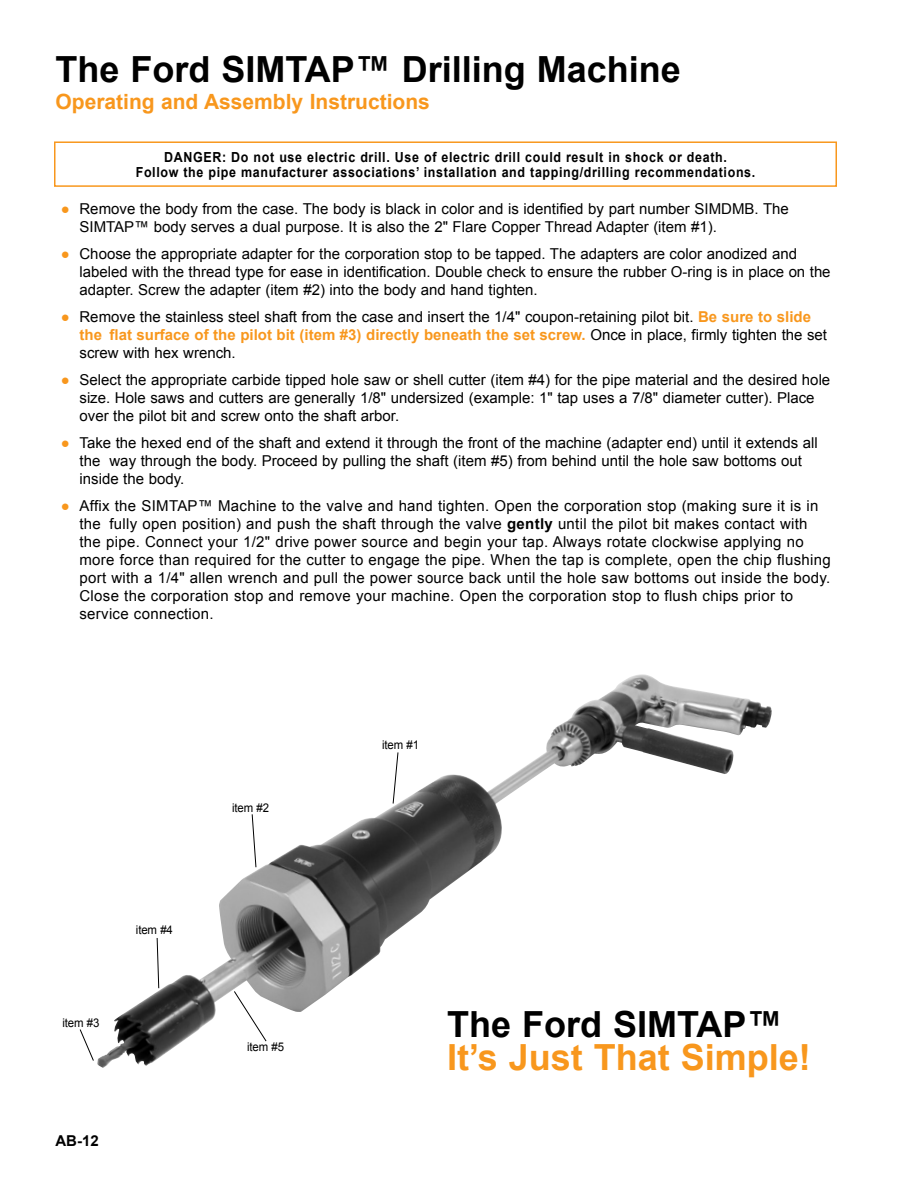
<style>
.page{position:relative;width:918px;height:1188px;background:#fff}
.page>*{position:absolute;margin:0;border:0;box-sizing:border-box;transform-origin:0 0}
.t1{font:700 36px "Arial";color:#000}
.t2{font:700 36px "Arial";color:#f8971d}
.t3{font:700 21px "Arial";color:#f8971d}
.t4{font:15px/18px "Arial";color:#000}
.t5{font:15px/18px "Arial";letter-spacing:.02em;color:#000}
.t6{font:700 15px "Arial";color:#000}
.t7{font:700 13.8px/15px "Arial";letter-spacing:.05em;color:#000;text-align:center;scale:.9 1}
.t8{font:12px "Arial";letter-spacing:-.01em;color:#000;scale:.95 1}
.s1{color:#f8971d}
.s2{font-weight:700;color:#f8971d}
.s3{font-weight:700}
</style>
<div class="page">
<div style="left:54px;top:141px;width:783px;height:46px;border:2px solid #f8971d"></div>
<img style="left:97px;top:677px;width:638px;height:391px">
<svg style="left:233px;top:990px;width:34px;height:52px"></svg>
<svg style="left:156px;top:937px;width:4px;height:52px"></svg>
<svg style="left:79px;top:1029px;width:15px;height:32px"></svg>
<svg style="left:251px;top:814px;width:6px;height:54px"></svg>
<svg style="left:392px;top:752px;width:7px;height:52px"></svg>
<h1 class="t1" style="left:56px;top:45px;width:627px">The Ford SIMTAP™ Drilling Machine</h1>
<h2 class="t3" style="left:56px;top:87px;width:376px">Operating and Assembly Instructions</h2>
<p class="t7" style="left:136px;top:150px;width:690px">DANGER: Do not use electric drill. Use of electric drill could result in shock or death.<br>Follow the pipe manufacturer associations’ installation and tapping/drilling recommendations.</p>
<p class="t4" style="left:79px;top:200px;width:711px;text-indent:-19px"><span class="s1">●</span> Remove the body from the case. The body is black in color and is identified by part number SIMDMB. The<br>SIMTAP™ body serves a dual purpose. It is also the 2" Flare Copper Thread Adapter (item #1).</p>
<p class="t4" style="left:80px;top:245px;width:753px;text-indent:-19px"><span class="s1">●</span> Choose the appropriate adapter for the corporation stop to be tapped. The adapters are color anodized and labeled with the thread type for ease in identification. Double check to ensure the rubber O-ring is in place on the adapter. Screw the adapter (item #2) into the body and hand tighten.</p>
<p class="t4" style="left:80px;top:308px;width:749px;text-indent:-19px"><span class="s1">●</span> Remove the stainless steel shaft from the case and insert the 1/4" coupon-retaining pilot bit. <span class="s2">Be sure to slide the flat surface of the pilot bit (item #3) directly beneath the set screw.</span> Once in place, firmly tighten the set screw with hex wrench.</p>
<p class="t4" style="left:80px;top:371px;width:752px;text-indent:-19px"><span class="s1">●</span> Select the appropriate carbide tipped hole saw or shell cutter (item #4) for the pipe material and the desired hole size. Hole saws and cutters are generally 1/8" undersized (example: 1" tap uses a 7/8" diameter cutter). Place over the pilot bit and screw onto the shaft arbor.</p>
<p class="t4" style="left:80px;top:434px;width:740px;text-indent:-19px"><span class="s1">●</span> Take the hexed end of the shaft and extend it through the front of the machine (adapter end) until it extends all the way through the body. Proceed by pulling the shaft (item #5) from behind until the hole saw bottoms out inside the body.</p>
<p class="t5" style="left:80px;top:497px;width:753px;text-indent:-19px"><span class="s1">●</span> Affix the SIMTAP™ Machine to the valve and hand tighten. Open the corporation stop (making sure it is in the fully open position) and push the shaft through the valve <span class="s3">gently</span> until the pilot bit makes contact with the pipe. Connect your 1/2" drive power source and begin your tap. Always rotate clockwise applying no more force than required for the cutter to engage the pipe. When the tap is complete, open the chip flushing port with a 1/4" allen wrench and pull the power source back until the hole saw bottoms out inside the body.<br>Close the corporation stop and remove your machine. Open the corporation stop to flush chips prior to service connection.</p>
<p class="t8" style="left:62px;top:1015px;width:40px">item #3</p>
<p class="t8" style="left:136px;top:922px;width:40px">item #4</p>
<p class="t6" style="left:56px;top:1131px;width:45px">AB-12</p>
<p class="t8" style="left:232px;top:800px;width:40px">item #2</p>
<p class="t8" style="left:247px;top:1039px;width:40px">item #5</p>
<p class="t8" style="left:382px;top:737px;width:40px">item #1</p>
<h1 class="t1" style="left:447px;top:1000px;width:337px">The Ford SIMTAP™</h1>
<h1 class="t2" style="left:447px;top:1033px;width:365px">It’s Just That Simple!</h1>
</div>
